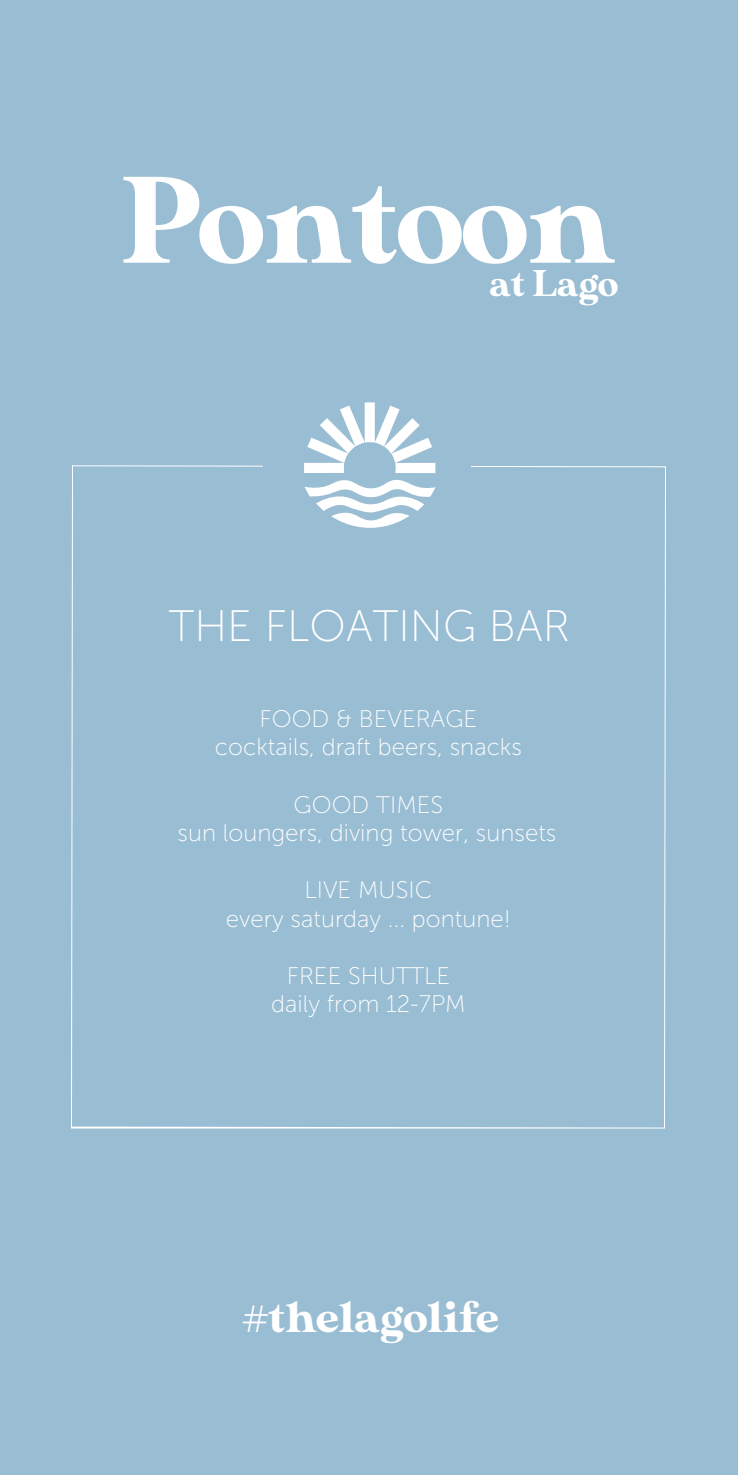
<style>
.page{position:relative;width:738px;height:1475px;background:#fff}
.page>*{position:absolute;margin:0;border:0;box-sizing:border-box;transform-origin:0 0}
.t1{font:122.8px "MADE Sunflower";color:#fff}
.t2{font:44px "Museo Sans 100";color:#fff}
.t3{font:44px "MADE Sunflower";color:#fff}
.t4{font:37px "MADE Sunflower";color:#fff}
.t5{font:24px "Museo Sans 100";color:#fff}
</style>
<div class="page">
<div style="left:0;top:0;width:738px;height:1474px;background:#99bdd3"></div>
<svg style="left:71px;top:465px;width:595px;height:663px"></svg>
<div style="left:264px;top:453px;width:207px;height:43px;background:#99bdd3"></div>
<svg style="left:304px;top:402px;width:131px;height:71px"></svg>
<svg style="left:304px;top:479px;width:132px;height:49px"></svg>
<p class="t1" style="left:121px;top:152px;width:496px">Pontoon</p>
<h3 class="t4" style="left:490px;top:262px;width:130px">at Lago</h3>
<h4 class="t2" style="left:169px;top:599px;width:403px">THE FLOATING BAR</h4>
<h2 class="t5" style="left:260px;top:704px;width:219px">FOOD &amp; BEVERAGE</h2>
<p class="t5" style="left:215px;top:733px;width:309px">cocktails, draft beers, snacks</p>
<p class="t5" style="left:294px;top:790px;width:151px">GOOD TIMES</p>
<p class="t5" style="left:178px;top:818px;width:380px">sun loungers, diving tower, sunsets</p>
<p class="t5" style="left:304px;top:875px;width:129px">LIVE MUSIC</p>
<p class="t5" style="left:226px;top:904px;width:286px">every saturday ... pontune!</p>
<p class="t5" style="left:287px;top:961px;width:165px">FREE SHUTTLE</p>
<p class="t5" style="left:271px;top:989px;width:196px">daily from 12-7PM</p>
<h1 class="t3" style="left:242px;top:1292px;width:258px">#thelagolife</h1>
</div>
